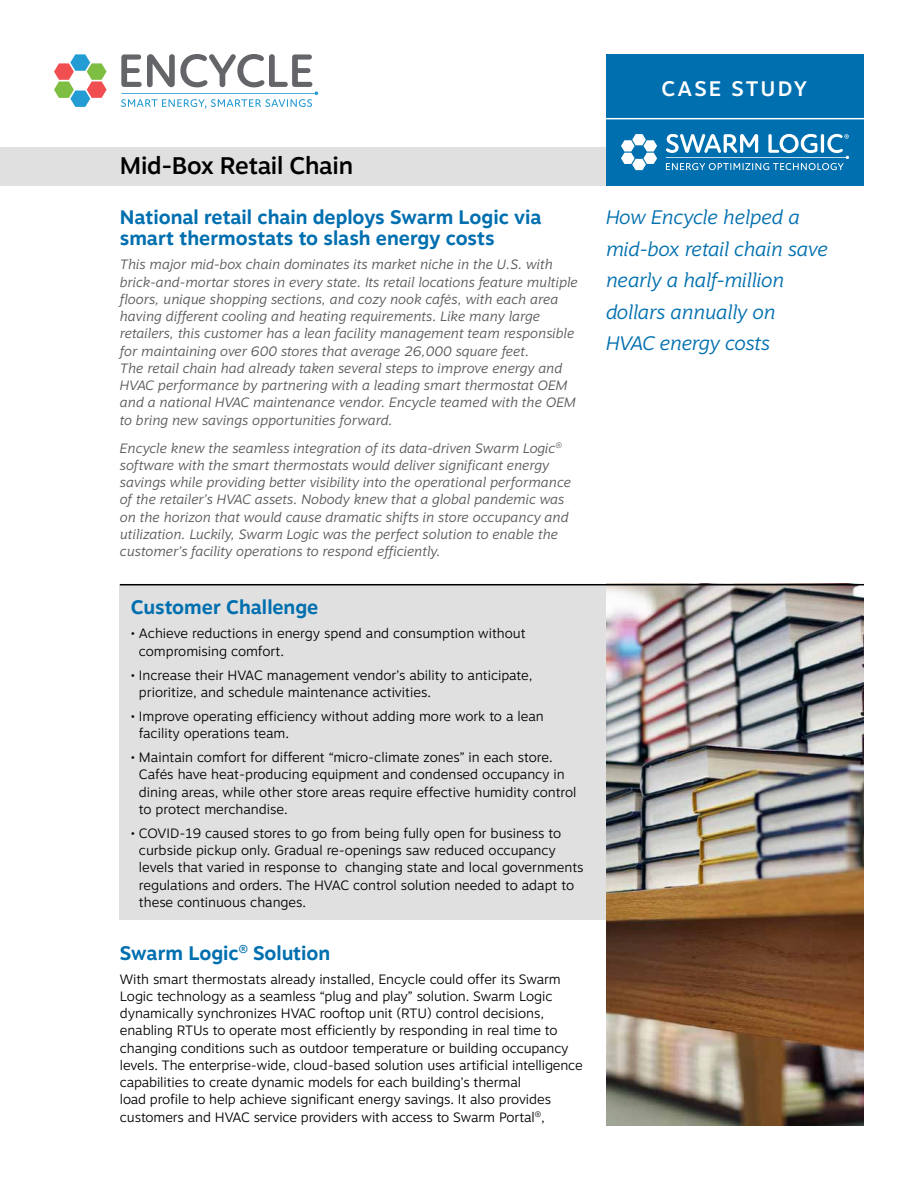
<style>
.page{position:relative;width:918px;height:1188px;background:#fff}
.page>*{position:absolute;margin:0;border:0;box-sizing:border-box;transform-origin:0 0}
.t1{font:500 24px "Motiva Sans";letter-spacing:-.01em;color:#000}
.t2{font:500 21px "Motiva Sans";letter-spacing:.1em;color:#fff}
.t3{font:700 19.5px/21px "Motiva Sans";color:#006faf}
.t4{font:italic 300 19.5px/31.5px "Motiva Sans";letter-spacing:-.01em;color:#006faf}
.t5{font:300 13.5px/17.2px "Motiva Sans";letter-spacing:-.005em;color:#000}
.t6{font:italic 300 13.5px/17.2px "Motiva Sans";color:#58595b}
</style>
<div class="page">
<img style="left:606px;top:585px;width:258px;height:540px">
<div style="left:0;top:147px;width:616px;height:39px;background:#e0e0e0"></div>
<div style="left:120px;top:584px;width:486px;height:335px;background:#e0e0e0"></div>
<div style="left:606px;top:54px;width:258px;height:132px;background:#006faf"></div>
<hr style="left:594px;top:118px;width:299px;height:1px;background:#fff">
<hr style="left:120px;top:584px;width:744px;height:1px;background:#000">
<svg style="left:54px;top:54px;width:53px;height:53px"></svg>
<svg style="left:121px;top:54px;width:197px;height:55px"></svg>
<svg style="left:666px;top:134px;width:183px;height:36px"></svg>
<svg style="left:621px;top:134px;width:36px;height:36px"></svg>
<h2 class="t2" style="left:662px;top:74px;width:147px">CASE STUDY</h2>
<h1 class="t1" style="left:120px;top:148px;width:235px">Mid-Box Retail Chain</h1>
<h3 class="t3" style="left:120px;top:207px;width:423px">National retail chain deploys Swarm Logic via smart thermostats to slash energy costs</h3>
<p class="t6" style="left:120px;top:256px;width:460px">This major mid-box chain dominates its market niche in the U.S. with brick-and-mortar stores in every state. Its retail locations feature multiple floors, unique shopping sections, and cozy nook cafés, with each area having different cooling and heating requirements. Like many large retailers, this customer has a lean facility management team responsible for maintaining over 600 stores that average 26,000 square feet.<br>The retail chain had already taken several steps to improve energy and HVAC performance by partnering with a leading smart thermostat OEM and a national HVAC maintenance vendor. Encycle teamed with the OEM to bring new savings opportunities forward.</p>
<p class="t6" style="left:120px;top:439px;width:453px">Encycle knew the seamless integration of its data-driven Swarm Logic<sup>® </sup>software with the smart thermostats would deliver significant energy savings while providing better visibility into the operational performance of the retailer’s HVAC assets. Nobody knew that a global pandemic was on the horizon that would cause dramatic shifts in store occupancy and utilization. Luckily, Swarm Logic was the perfect solution to enable the customer’s facility operations to respond efficiently.</p>
<h3 class="t3" style="left:131px;top:596px;width:189px">Customer Challenge</h3>
<p class="t5" style="left:139px;top:625px;width:388px;text-indent:-8px">• Achieve reductions in energy spend and consumption without compromising comfort.</p>
<p class="t5" style="left:139px;top:666px;width:395px;text-indent:-8px">• Increase their HVAC management vendor’s ability to anticipate, prioritize, and schedule maintenance activities.</p>
<p class="t5" style="left:139px;top:707px;width:406px;text-indent:-8px">• Improve operating efficiency without adding more work to a lean facility operations team.</p>
<p class="t5" style="left:139px;top:748px;width:439px;text-indent:-8px">• Maintain comfort for different “micro-climate zones” in each store.<br>Cafés have heat-producing equipment and condensed occupancy in dining areas, while other store areas require effective humidity control to protect merchandise.</p>
<p class="t5" style="left:139px;top:824px;width:446px;text-indent:-8px">• COVID-19 caused stores to go from being fully open for business to curbside pickup only. Gradual re-openings saw reduced occupancy levels that varied in response to changing state and local governments regulations and orders. The HVAC control solution needed to adapt to these continuous changes.</p>
<h3 class="t3" style="left:120px;top:942px;width:212px">Swarm Logic<sup>®</sup> Solution</h3>
<p class="t5" style="left:120px;top:970px;width:464px">With smart thermostats already installed, Encycle could offer its Swarm Logic technology as a seamless “plug and play” solution. Swarm Logic dynamically synchronizes HVAC rooftop unit (RTU) control decisions, enabling RTUs to operate most efficiently by responding in real time to changing conditions such as outdoor temperature or building occupancy levels. The enterprise-wide, cloud-based solution uses artificial intelligence capabilities to create dynamic models for each building’s thermal<br>load profile to help achieve significant energy savings. It also provides customers and HVAC service providers with access to Swarm Portal<sup>®</sup>,</p>
<h3 class="t4" style="left:606px;top:201px;width:224px">How Encycle helped a mid-box retail chain save nearly a half-million dollars annually on<br>HVAC energy costs</h3>
</div>
